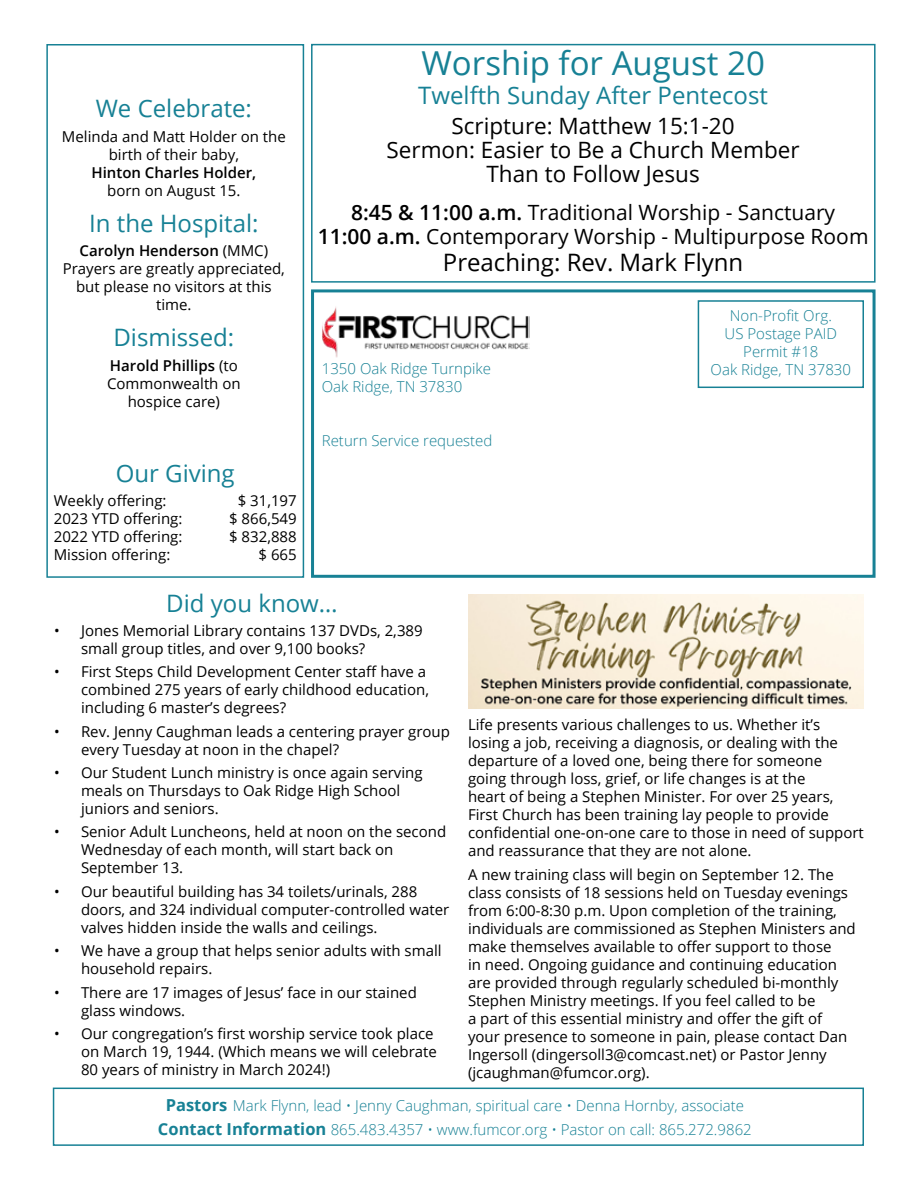
<style>
.page{position:relative;width:918px;height:1188px;background:#fff}
.page>*{position:absolute;margin:0;border:0;box-sizing:border-box;transform-origin:0 0}
.t1{font:33px "Open Sans";color:#178195}
.t2{font:24px "Open Sans";color:#178195}
.t3{font:24px "Open Sans";color:#000}
.t4{font:22.5px/24px "Open Sans";color:#000;text-align:center}
.t5{font:21px/24px "Open Sans";color:#000;text-align:center}
.t6{font:15px/18px "Open Sans";color:#000}
.t7{font:300 15px/18px "Open Sans";color:#178195;text-align:center}
.t8{font:600 15px "Open Sans";color:#000}
.s1{font-weight:600}
.s2{font-weight:700;font-size:16.5px}
</style>
<div class="page">
<div style="left:311px;top:44px;width:565px;height:239px;border:2px solid #178195"></div>
<div style="left:311px;top:289px;width:565px;height:289px;border:3px solid #178195"></div>
<img style="left:322px;top:307px;width:207px;height:51px">
<div style="left:698px;top:300px;width:166px;height:88px;border:2px solid #178195"></div>
<div style="left:46px;top:44px;width:258px;height:534px;border:2px solid #178195"></div>
<div style="left:53px;top:1088px;width:811px;height:58px;border:2px solid #178195"></div>
<img style="left:468px;top:594px;width:396px;height:114px">
<h2 class="t2" style="left:96px;top:92px;width:158px">We Celebrate:</h2>
<p class="t6" style="left:62px;top:127px;width:225px;text-align:center">Melinda and Matt Holder on the birth of their baby,</p>
<p class="t8" style="left:92px;top:162px;width:166px">Hinton Charles Holder,</p>
<p class="t6" style="left:107px;top:181px;width:135px">born on August 15.</p>
<h2 class="t2" style="left:89px;top:206px;width:171px">In the Hospital:</h2>
<p class="t6" style="left:63px;top:241px;width:224px;text-align:center"><span class="s1">Carolyn Henderson</span> (MMC)<br>Prayers are greatly appreciated, but please no visitors at this time.</p>
<h2 class="t2" style="left:113px;top:321px;width:122px">Dismissed:</h2>
<p class="t6" style="left:107px;top:356px;width:135px;text-align:center"><span class="s1">Harold Phillips</span> (to<br>Commonwealth on hospice care)</p>
<h1 class="t1" style="left:421px;top:40px;width:345px">Worship for August 20</h1>
<h2 class="t2" style="left:418px;top:79px;width:351px">Twelfth Sunday After Pentecost</h2>
<h3 class="t4" style="left:387px;top:114px;width:415px">Scripture: Matthew 15:1-20<br>Sermon: Easier to Be a Church Member<br>Than to Follow Jesus</h3>
<h3 class="t5" style="left:318px;top:200px;width:552px"><span class="s1">8:45 &amp; 11:00 a.m.</span> Traditional Worship - Sanctuary<br><span class="s1">11:00 a.m.</span> Contemporary Worship - Multipurpose Room</h3>
<h2 class="t3" style="left:443px;top:246px;width:302px">Preaching: Rev. Mark Flynn</h2>
<p class="t7" style="left:322px;top:359px;width:171px;text-align:left">1350 Oak Ridge Turnpike<br>Oak Ridge, TN 37830</p>
<p class="t7" style="left:322px;top:431px;width:172px">Return Service requested</p>
<p class="t7" style="left:711px;top:306px;width:142px">Non-Profit Org.<br>US Postage PAID<br>Permit #18<br>Oak Ridge, TN 37830</p>
<h2 class="t2" style="left:116px;top:457px;width:120px">Our Giving</h2>
<p class="t6" style="left:54px;top:492px;width:114px">Weekly offering:</p>
<p class="t6" style="left:238px;top:492px;width:61px">$ 31,197</p>
<p class="t6" style="left:54px;top:510px;width:130px">2023 YTD offering:</p>
<p class="t6" style="left:229px;top:510px;width:69px">$ 866,549</p>
<p class="t6" style="left:54px;top:528px;width:130px">2022 YTD offering:</p>
<p class="t6" style="left:229px;top:528px;width:69px">$ 832,888</p>
<p class="t6" style="left:54px;top:546px;width:118px">Mission offering:</p>
<p class="t6" style="left:259px;top:546px;width:40px">$ 665</p>
<h2 class="t2" style="left:166px;top:587px;width:173px">Did you know…</h2>
<p class="t6" style="left:81px;top:621px;width:343px;text-indent:-27px">• Jones Memorial Library contains 137 DVDs, 2,389 small group titles, and over 9,100 books?</p>
<p class="t6" style="left:81px;top:662px;width:350px;text-indent:-27px">• First Steps Child Development Center staff have a combined 275 years of early childhood education, including 6 master’s degrees?</p>
<p class="t6" style="left:81px;top:722px;width:371px;text-indent:-27px">• Rev. Jenny Caughman leads a centering prayer group every Tuesday at noon in the chapel?</p>
<p class="t6" style="left:81px;top:763px;width:343px;text-indent:-27px">• Our Student Lunch ministry is once again serving meals on Thursdays to Oak Ridge High School juniors and seniors.</p>
<p class="t6" style="left:81px;top:823px;width:367px;text-indent:-27px">• Senior Adult Luncheons, held at noon on the second<br>Wednesday of each month, will start back on<br>September 13.</p>
<p class="t6" style="left:81px;top:882px;width:370px;text-indent:-27px">• Our beautiful building has 34 toilets/urinals, 288 doors, and 324 individual computer-controlled water valves hidden inside the walls and ceilings.</p>
<p class="t6" style="left:81px;top:941px;width:362px;text-indent:-27px">• We have a group that helps senior adults with small household repairs.</p>
<p class="t6" style="left:81px;top:983px;width:337px;text-indent:-27px">• There are 17 images of Jesus’ face in our stained glass windows.</p>
<p class="t6" style="left:81px;top:1024px;width:357px;text-indent:-27px">• Our congregation’s first worship service took place on March 19, 1944. (Which means we will celebrate<br>80 years of ministry in March 2024!)</p>
<p class="t6" style="left:468px;top:715px;width:397px">Life presents various challenges to us. Whether it’s losing a job, receiving a diagnosis, or dealing with the departure of a loved one, being there for someone going through loss, grief, or life changes is at the<br>heart of being a Stephen Minister. For over 25 years, First Church has been training lay people to provide confidential one-on-one care to those in need of support and reassurance that they are not alone.</p>
<p class="t6" style="left:468px;top:866px;width:389px">A new training class will begin on September 12. The class consists of 18 sessions held on Tuesday evenings from 6:00-8:30 p.m. Upon completion of the training, individuals are commissioned as Stephen Ministers and make themselves available to offer support to those<br>in need. Ongoing guidance and continuing education are provided through regularly scheduled bi-monthly Stephen Ministry meetings. If you feel called to be<br>a part of this essential ministry and offer the gift of your presence to someone in pain, please contact Dan Ingersoll (dingersoll3@comcast.net) or Pastor Jenny (jcaughman@fumcor.org).</p>
<p class="t7" style="left:158px;top:1093px;width:595px;line-height:24px"><span class="s2">Pastors</span> Mark Flynn, lead • Jenny Caughman, spiritual care • Denna Hornby, associate<br><span class="s2">Contact Information</span> 865.483.4357 • www.fumcor.org • Pastor on call: 865.272.9862</p>
</div>
